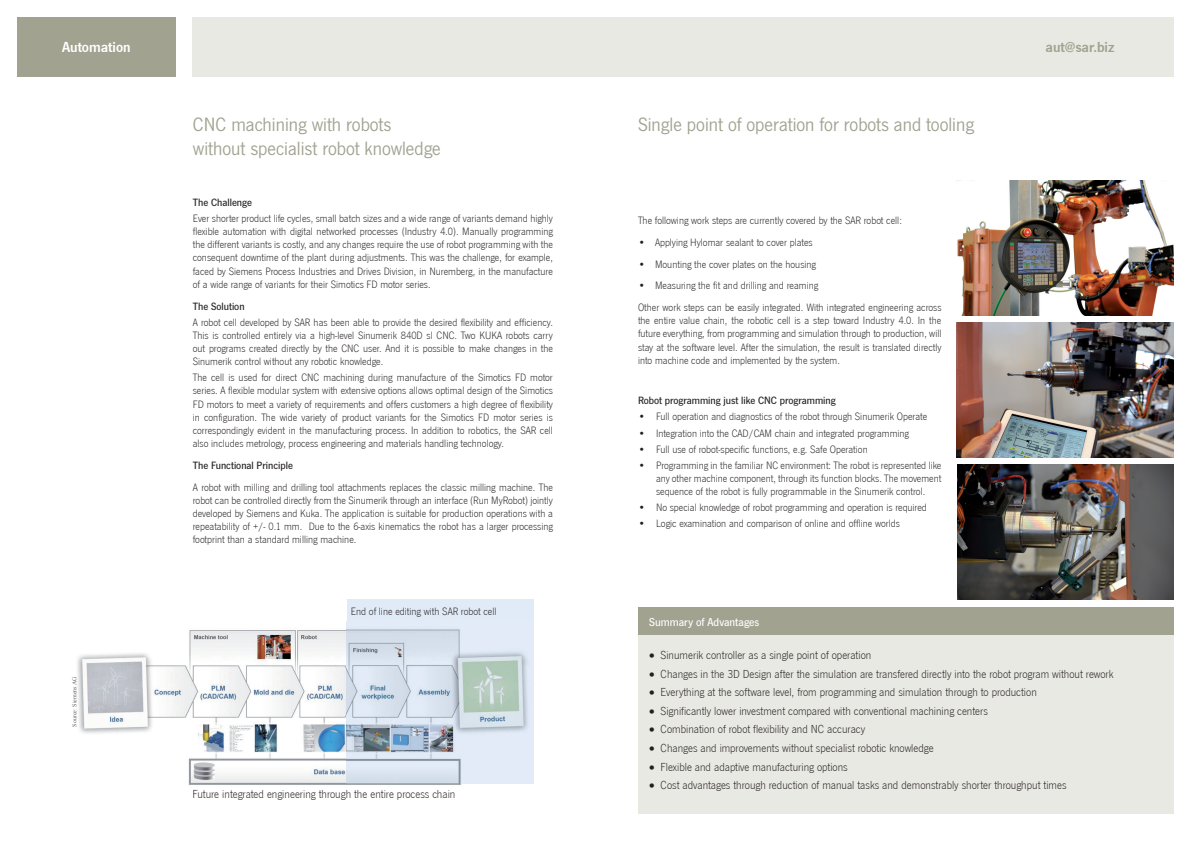
<style>
.page{position:relative;width:1191px;height:842px;background:#fff}
.page>*{position:absolute;margin:0;border:0;box-sizing:border-box;transform-origin:0 0}
.t1{font:20px/24px "News Got T";color:#a1a290}
.t2{font:600 15px "News Got T";color:#a1a290}
.t3{font:600 15px "News Got T";color:#fff}
.t4{font:12px "News Got T Ligh";color:#231f20}
.t5{font:500 12px "News Got T";color:#fff}
.t6{font:11px/13.2px "News Got T Ligh";color:#231f20;text-align:justify}
.t7{font:500 11px "News Got T";color:#231f20}
.t8{font:6px "Times New Roman";color:#636366}
</style>
<div class="page">
<div style="left:17px;top:17px;width:159px;height:60px;background:#a1a290"></div>
<div style="left:193px;top:17px;width:981px;height:60px;background:#e9e9e3"></div>
<div style="left:638px;top:635px;width:536px;height:179px;background:#e9e9e3"></div>
<div style="left:638px;top:607px;width:536px;height:28px;background:#a1a290"></div>
<img style="left:77px;top:621px;width:457px;height:164px">
<img style="left:957px;top:181px;width:217px;height:135px">
<img style="left:957px;top:465px;width:217px;height:135px">
<img style="left:956px;top:323px;width:218px;height:135px">
<div style="left:347px;top:600px;width:186px;height:21px;background:#e1ebf7"></div>
<img style="left:347px;top:621px;width:186px;height:163px">
<h2 class="t3" style="left:62px;top:38px;width:70px">Automation</h2>
<h2 class="t2" style="left:1045px;top:38px;width:70px">aut@sar.biz</h2>
<p class="t8" style="left:71px;top:727px;width:51px;rotate:-90deg">Source: Siemens AG</p>
<h1 class="t1" style="left:193px;top:111px;width:249px">CNC machining with robots without specialist robot knowledge</h1>
<p class="t7" style="left:193px;top:196px;width:61px">The Challenge</p>
<p class="t6" style="left:193px;top:212px;width:362px">Ever shorter product life cycles, small batch sizes and a wide range of variants demand highly flexible automation with digital networked processes (Industry 4.0). Manually programming the different variants is costly, and any changes require the use of robot programming with the consequent downtime of the plant during adjustments. This was the challenge, for example, faced by Siemens Process Industries and Drives Division, in Nuremberg, in the manufacture of a wide range of variants for their Simotics FD motor series.</p>
<p class="t7" style="left:193px;top:300px;width:53px">The Solution</p>
<p class="t6" style="left:193px;top:316px;width:362px">A robot cell developed by SAR has been able to provide the desired flexibility and efficiency.<br>This is controlled entirely via a high-level Sinumerik 840D sl CNC. Two KUKA robots carry out programs created directly by the CNC user. And it is possible to make changes in the Sinumerik control without any robotic knowledge.</p>
<p class="t6" style="left:193px;top:371px;width:362px">The cell is used for direct CNC machining during manufacture of the Simotics FD motor series. A flexible modular system with extensive options allows optimal design of the Simotics FD motors to meet a variety of requirements and offers customers a high degree of flexibility in configuration. The wide variety of product variants for the Simotics FD motor series is correspondingly evident in the manufacturing process. In addition to robotics, the SAR cell also includes metrology, process engineering and materials handling technology.</p>
<p class="t7" style="left:193px;top:459px;width:102px">The Functional Principle</p>
<p class="t6" style="left:193px;top:481px;width:362px">A robot with milling and drilling tool attachments replaces the classic milling machine. The robot can be controlled directly from the Sinumerik through an interface (Run MyRobot) jointly developed by Siemens and Kuka. The application is suitable for production operations with a repeatability of +/- 0.1 mm. Due to the 6-axis kinematics the robot has a larger processing footprint than a standard milling machine.</p>
<p class="t6" style="left:351px;top:605px;width:147px">End of line editing with SAR robot cell</p>
<p class="t4" style="left:192px;top:788px;width:264px">Future integrated engineering through the entire process chain</p>
<h1 class="t1" style="left:638px;top:111px;width:337px">Single point of operation for robots and tooling</h1>
<p class="t6" style="left:638px;top:214px;width:265px">The following work steps are currently covered by the SAR robot cell:</p>
<p class="t6" style="left:638px;top:236px;width:176px">• Applying Hylomar sealant to cover plates</p>
<p class="t6" style="left:638px;top:258px;width:179px">• Mounting the cover plates on the housing</p>
<p class="t6" style="left:638px;top:275px;width:305px;line-height:21.7px">• Measuring the fit and drilling and reaming<br>Other work steps can be easily integrated. With integrated engineering across</p>
<p class="t6" style="left:638px;top:314px;width:305px">the entire value chain, the robotic cell is a step toward Industry 4.0. In the future everything, from programming and simulation through to production, will stay at the software level. After the simulation, the result is translated directly into machine code and implemented by the system.</p>
<p class="t7" style="left:638px;top:395px;width:199px">Robot programming just like CNC programming</p>
<p class="t6" style="left:638px;top:410px;width:291px">• Full operation and diagnostics of the robot through Sinumerik Operate</p>
<p class="t6" style="left:638px;top:426px;width:272px">• Integration into the CAD/CAM chain and integrated programming</p>
<p class="t6" style="left:638px;top:442px;width:231px">• Full use of robot-specific functions, e.g. Safe Operation</p>
<p class="t6" style="left:656px;top:458px;width:287px;text-indent:-18px">• Programming in the familiar NC environment: The robot is represented like any other machine component, through its function blocks. The movement sequence of the robot is fully programmable in the Sinumerik control.</p>
<p class="t6" style="left:638px;top:501px;width:290px">• No special knowledge of robot programming and operation is required</p>
<p class="t6" style="left:638px;top:517px;width:263px">• Logic examination and comparison of online and offline worlds</p>
<p class="t5" style="left:649px;top:615px;width:112px">Summary of Advantages</p>
<p class="t4" style="left:649px;top:648px;width:224px">• Sinumerik controller as a single point of operation</p>
<p class="t4" style="left:649px;top:667px;width:466px">• Changes in the 3D Design after the simulation are transfered directly into the robot program without rework</p>
<p class="t4" style="left:649px;top:686px;width:389px">• Everything at the software level, from programming and simulation through to production</p>
<p class="t4" style="left:649px;top:704px;width:340px">• Significantly lower investment compared with conventional machining centers</p>
<p class="t4" style="left:649px;top:723px;width:217px">• Combination of robot flexibility and NC accuracy</p>
<p class="t4" style="left:649px;top:741px;width:286px">• Changes and improvements without specialist robotic knowledge</p>
<p class="t4" style="left:649px;top:760px;width:200px">• Flexible and adaptive manufacturing options</p>
<p class="t4" style="left:649px;top:779px;width:419px">• Cost advantages through reduction of manual tasks and demonstrably shorter throughput times</p>
</div>
